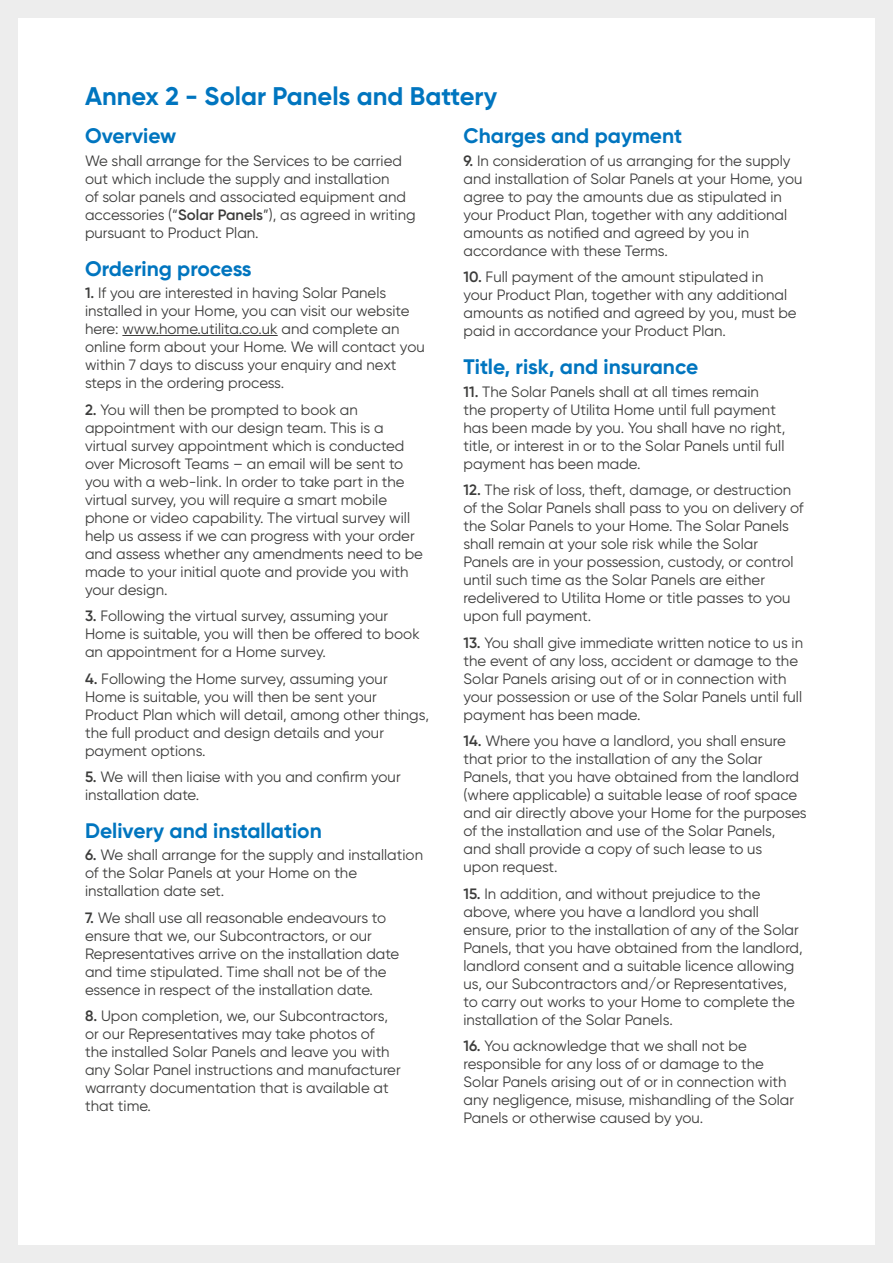
<style>
.page{position:relative;width:893px;height:1263px;background:#fff}
.page>*{position:absolute;margin:0;border:0;box-sizing:border-box;transform-origin:0 0}
.t1{font:700 25.5px "Gilroy";color:#0075bf}
.t2{font:700 21px "Gilroy";color:#0075bf}
.t3{font:15px/18px "Gilroy";color:#3c3c3b}
.s1{font-weight:600}
</style>
<div class="page">
<hr style="left:122px;top:335px;width:156px;height:1px;background:#3c3c3b">
<div style="left:0;top:0;width:18px;height:1263px;background:#ededed"></div>
<div style="left:875px;top:0;width:18px;height:1263px;background:#ededed"></div>
<div style="left:0;top:0;width:893px;height:18px;background:#ededed"></div>
<div style="left:0;top:1245px;width:893px;height:18px;background:#ededed"></div>
<h1 class="t1" style="left:85px;top:81px;width:414px">Annex 2 - Solar Panels and Battery</h1>
<h2 class="t2" style="left:85px;top:123px;width:93px">Overview</h2>
<p class="t3" style="left:85px;top:151px;width:332px">We shall arrange for the Services to be carried out which include the supply and installation<br>of solar panels and associated equipment and accessories (“<span class="s1">Solar Panels</span>”), as agreed in writing pursuant to Product Plan.</p>
<h2 class="t2" style="left:85px;top:255px;width:168px">Ordering process</h2>
<p class="t3" style="left:85px;top:284px;width:341px"><span class="s1">1.</span> If you are interested in having Solar Panels installed in your Home, you can visit our website here: www.home.utilita.co.uk and complete an online form about your Home. We will contact you within 7 days to discuss your enquiry and next steps in the ordering process.</p>
<p class="t3" style="left:85px;top:400px;width:339px"><span class="s1">2.</span> You will then be prompted to book an appointment with our design team. This is a virtual survey appointment which is conducted over Microsoft Teams – an email will be sent to you with a web-link. In order to take part in the virtual survey, you will require a smart mobile phone or video capability. The virtual survey will help us assess if we can progress with your order and assess whether any amendments need to be made to your initial quote and provide you with your design.</p>
<p class="t3" style="left:85px;top:607px;width:336px"><span class="s1">3.</span> Following the virtual survey, assuming your<br>Home is suitable, you will then be offered to book an appointment for a Home survey.</p>
<p class="t3" style="left:85px;top:669px;width:345px"><span class="s1">4.</span> Following the Home survey, assuming your Home is suitable, you will then be sent your Product Plan which will detail, among other things, the full product and design details and your payment options.</p>
<p class="t3" style="left:85px;top:768px;width:317px"><span class="s1">5.</span> We will then liaise with you and confirm your installation date.</p>
<h2 class="t2" style="left:85px;top:818px;width:238px">Delivery and installation</h2>
<p class="t3" style="left:85px;top:846px;width:339px"><span class="s1">6.</span> We shall arrange for the supply and installation of the Solar Panels at your Home on the installation date set.</p>
<p class="t3" style="left:85px;top:908px;width:316px"><span class="s1">7.</span> We shall use all reasonable endeavours to ensure that we, our Subcontractors, or our Representatives arrive on the installation date and time stipulated. Time shall not be of the essence in respect of the installation date.</p>
<p class="t3" style="left:85px;top:1007px;width:317px"><span class="s1">8.</span> Upon completion, we, our Subcontractors, or our Representatives may take photos of the installed Solar Panels and leave you with any Solar Panel instructions and manufacturer warranty documentation that is available at that time.</p>
<h2 class="t2" style="left:463px;top:123px;width:220px">Charges and payment</h2>
<p class="t3" style="left:463px;top:151px;width:340px"><span class="s1">9.</span> In consideration of us arranging for the supply and installation of Solar Panels at your Home, you agree to pay the amounts due as stipulated in your Product Plan, together with any additional amounts as notified and agreed by you in accordance with these Terms.</p>
<p class="t3" style="left:463px;top:268px;width:335px"><span class="s1">10.</span> Full payment of the amount stipulated in your Product Plan, together with any additional amounts as notified and agreed by you, must be paid in accordance your Product Plan.</p>
<h2 class="t2" style="left:463px;top:354px;width:236px">Title, risk, and insurance</h2>
<p class="t3" style="left:463px;top:382px;width:323px"><span class="s1">11.</span> The Solar Panels shall at all times remain the property of Utilita Home until full payment has been made by you. You shall have no right, title, or interest in or to the Solar Panels until full payment has been made.</p>
<p class="t3" style="left:463px;top:481px;width:342px"><span class="s1">12.</span> The risk of loss, theft, damage, or destruction of the Solar Panels shall pass to you on delivery of the Solar Panels to your Home. The Solar Panels shall remain at your sole risk while the Solar Panels are in your possession, custody, or control until such time as the Solar Panels are either redelivered to Utilita Home or title passes to you upon full payment.</p>
<p class="t3" style="left:463px;top:633px;width:341px"><span class="s1">13.</span> You shall give immediate written notice to us in the event of any loss, accident or damage to the Solar Panels arising out of or in connection with your possession or use of the Solar Panels until full payment has been made.</p>
<p class="t3" style="left:463px;top:732px;width:345px"><span class="s1">14.</span> Where you have a landlord, you shall ensure that prior to the installation of any the Solar Panels, that you have obtained from the landlord (where applicable) a suitable lease of roof space and air directly above your Home for the purposes of the installation and use of the Solar Panels,<br>and shall provide a copy of such lease to us<br>upon request.</p>
<p class="t3" style="left:463px;top:884px;width:341px"><span class="s1">15.</span> In addition, and without prejudice to the above, where you have a landlord you shall ensure, prior to the installation of any of the Solar Panels, that you have obtained from the landlord, landlord consent and a suitable licence allowing us, our Subcontractors and/or Representatives, to carry out works to your Home to complete the installation of the Solar Panels.</p>
<p class="t3" style="left:463px;top:1037px;width:332px"><span class="s1">16.</span> You acknowledge that we shall not be responsible for any loss of or damage to the Solar Panels arising out of or in connection with any negligence, misuse, mishandling of the Solar Panels or otherwise caused by you.</p>
</div>
